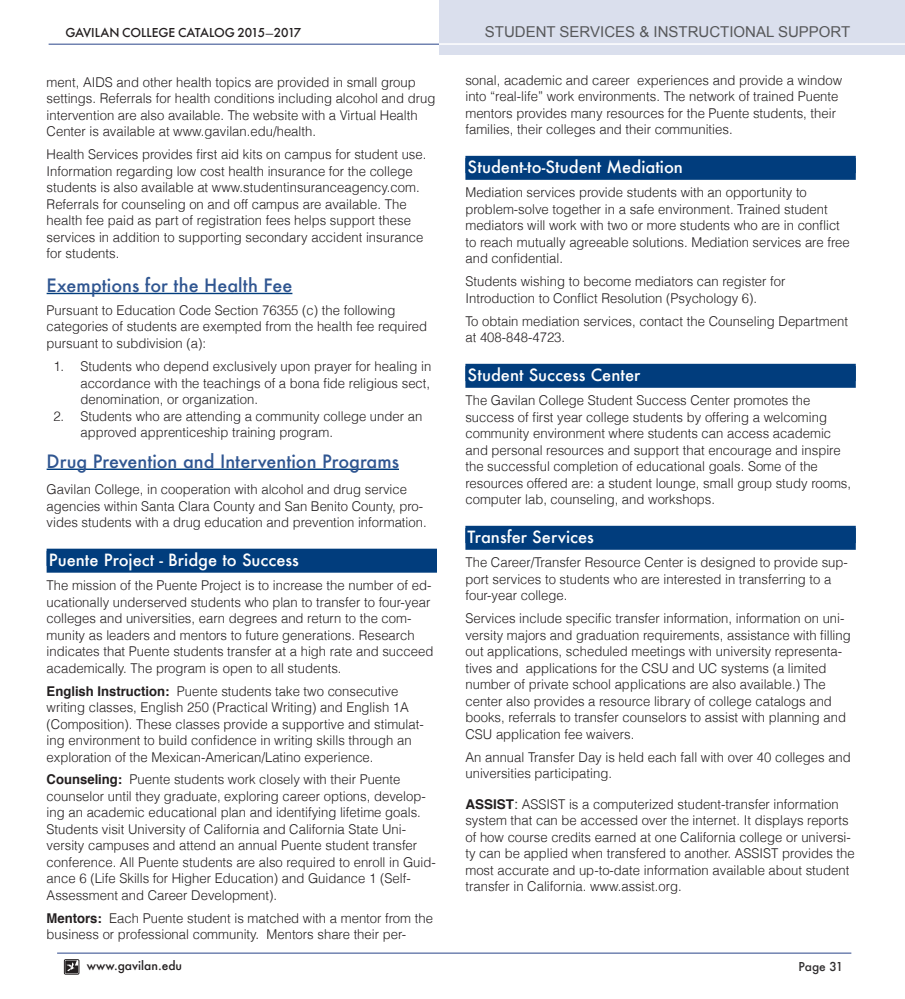
<style>
.page{position:relative;width:905px;height:999px;background:#fff}
.page>*{position:absolute;margin:0;border:0;box-sizing:border-box;transform-origin:0 0}
.SUB_Headline_12_pt_c{font:500 18px "Futura";color:#305691}
.SUB_Headline_color_1{font:500 16.5px "Futura";color:#fff}
.t1{font:15px "Arial";color:#57585a}
.body_text{font:300 13.5px/16.5px "Helvetica";color:#231f20}
.Sub_Headline_color_9{font:300 13.5px/16.5px "Helvetica";color:#231f20}
.t2{font:500 12px "Futura";letter-spacing:-.005em;color:#231f20}
.t3{font:500 12px "Futura";letter-spacing:-.015em;color:#312f30}
.s1{font-family:"Minion Pro";font-weight:700;font-stretch:condensed}
.s2{font-weight:700}
.s3{font-weight:400}
</style>
<div class="page">
<hr style="left:49px;top:44px;width:807px;height:1px;background:#7183b1">
<hr style="left:57px;top:952px;width:794px;height:2px;background:#7183b1">
<div style="left:64px;top:959px;width:15px;height:16px;border:1px solid #231f20"></div>
<svg style="left:65px;top:961px;width:13px;height:12px"></svg>
<div style="left:439px;top:0;width:465px;height:55px;background:#dadfed"></div>
<hr style="left:439px;top:43px;width:465px;height:2px;background:#fff">
<hr style="left:47px;top:293px;width:245px;height:1px;background:#013d7d">
<hr style="left:47px;top:469px;width:352px;height:1px;background:#013d7d">
<div style="left:47px;top:549px;width:390px;height:24px;background:#013d7d"></div>
<div style="left:465px;top:156px;width:390px;height:24px;background:#013d7d"></div>
<div style="left:465px;top:364px;width:390px;height:24px;background:#013d7d"></div>
<div style="left:465px;top:526px;width:390px;height:24px;background:#013d7d"></div>
<p class="t2" style="left:65px;top:24px;width:237px">GAVILAN COLLEGE CATALOG 2015<span class="s1">-</span>2017</p>
<p class="t1" style="left:485px;top:21px;width:367px">STUDENT SERVICES &amp; INSTRUCTIONAL SUPPORT</p>
<p class="body_text" style="left:47px;top:73px;width:390px">ment, AIDS and other health topics are provided in small group settings. Referrals for health conditions including alcohol and drug intervention are also available. The website with a Virtual Health Center is available at www.gavilan.edu/health.</p>
<p class="body_text" style="left:47px;top:146px;width:381px">Health Services provides first aid kits on campus for student use.<br>Information regarding low cost health insurance for the college students is also available at www.studentinsuranceagency.com.<br>Referrals for counseling on and off campus are available. The health fee paid as part of registration fees helps support these services in addition to supporting secondary accident insurance for students.</p>
<p class="SUB_Headline_12_pt_c" style="left:47px;top:273px;width:247px">Exemptions for the Health Fee</p>
<p class="Sub_Headline_color_9" style="left:47px;top:301px;width:382px">Pursuant to Education Code Section 76355 (c) the following categories of students are exempted from the health fee required pursuant to subdivision (a):</p>
<p class="body_text" style="left:80px;top:358px;width:352px;text-align:justify;text-indent:-27px">1. Students who depend exclusively upon prayer for healing in accordance with the teachings of a bona fide religious sect, denomination, or organization.</p>
<p class="body_text" style="left:80px;top:407px;width:343px;text-indent:-27px">2. Students who are attending a community college under an approved apprenticeship training program.</p>
<p class="SUB_Headline_12_pt_c" style="left:47px;top:449px;width:354px">Drug Prevention and Intervention Programs</p>
<p class="body_text" style="left:47px;top:480px;width:381px">Gavilan College, in cooperation with alcohol and drug service agencies within Santa Clara County and San Benito County, pro&shy;vides students with a drug education and prevention information.</p>
<p class="SUB_Headline_color_1" style="left:49px;top:549px;width:251px">Puente Project - Bridge to Success</p>
<p class="body_text" style="left:47px;top:576px;width:388px">The mission of the Puente Project is to increase the number of ed&shy;ucationally underserved students who plan to transfer to four-year colleges and universities, earn degrees and return to the com&shy;munity as leaders and mentors to future generations. Research indicates that Puente students transfer at a high rate and succeed academically. The program is open to all students.</p>
<p class="body_text" style="left:47px;top:682px;width:378px"><span class="s2">English Instruction:</span> Puente students take two consecutive writing classes, English 250 (Practical Writing) and English 1A (Composition). These classes provide a supportive and stimulat&shy;ing environment to build confidence in writing skills through an exploration of the Mexican-American/Latino experience.</p>
<p class="body_text" style="left:47px;top:771px;width:390px"><span class="s2">Counseling:</span> Puente students work closely with their Puente counselor until they graduate, exploring career options, develop&shy;ing an academic educational plan and identifying lifetime goals.<br>Students visit University of California and California State Uni&shy;versity campuses and attend an annual Puente student transfer conference. All Puente students are also required to enroll in Guid&shy;ance 6 (Life Skills for Higher Education) and Guidance 1 (Self-Assessment and Career Development).</p>
<p class="body_text" style="left:47px;top:909px;width:388px"><span class="s2">Mentors:</span> Each Puente student is matched with a mentor from the business or professional community. Mentors share their per-</p>
<p class="body_text" style="left:465px;top:71px;width:378px">sonal, academic and career experiences and provide a window into “real-life” work environments. The network of trained Puente mentors provides many resources for the Puente students, their families, their colleges and their communities.</p>
<p class="SUB_Headline_color_1" style="left:467px;top:156px;width:217px">Student-to-Student Mediation</p>
<p class="body_text" style="left:465px;top:184px;width:386px">Mediation services provide students with an opportunity to problem-solve together in a safe environment. Trained student mediators will work with two or more students who are in conflict to reach mutually agreeable solutions. Mediation services are free and confidential.</p>
<p class="body_text" style="left:465px;top:272px;width:321px">Students wishing to become mediators can register for<br>Introduction to Conflict Resolution (Psychology 6).</p>
<p class="body_text" style="left:465px;top:312px;width:384px">To obtain mediation services, contact the Counseling Department at 408-848-4723.</p>
<p class="SUB_Headline_color_1" style="left:467px;top:364px;width:174px">Student Success Center</p>
<p class="body_text" style="left:465px;top:391px;width:387px">The Gavilan College Student Success Center promotes the success of first year college students by offering a welcoming community environment where students can access academic and personal resources and support that encourage and inspire the successful completion of educational goals. Some of the resources offered are: a student lounge, small group study rooms, computer lab, counseling, and workshops.</p>
<p class="SUB_Headline_color_1" style="left:467px;top:526px;width:128px">Transfer Services</p>
<p class="body_text" style="left:465px;top:553px;width:384px">The Career/Transfer Resource Center is designed to provide sup&shy;port services to students who are interested in transferring to a four-year college.</p>
<p class="body_text" style="left:465px;top:609px;width:387px">Services include specific transfer information, information on uni&shy;versity majors and graduation requirements, assistance with filling out applications, scheduled meetings with university representa&shy;tives and applications for the CSU and UC systems (a limited number of private school applications are also available.) The center also provides a resource library of college catalogs and books, referrals to transfer counselors to assist with planning and CSU application fee waivers.</p>
<p class="body_text" style="left:465px;top:748px;width:387px">An annual Transfer Day is held each fall with over 40 colleges and universities participating.</p>
<p class="Sub_Headline_color_9" style="left:465px;top:795px;width:391px"><span class="s2">ASSIST</span><span class="s3">:</span> ASSIST is a computerized student-transfer information system that can be accessed over the internet. It displays reports of how course credits earned at one California college or universi&shy;ty can be applied when transfered to another. ASSIST provides the most accurate and up-to-date information available about student transfer in California. www.assist.org.</p>
<p class="t2" style="left:87px;top:957px;width:97px">www.gavilan.edu</p>
<p class="t3" style="left:798px;top:958px;width:46px">Page 31</p>
</div>
